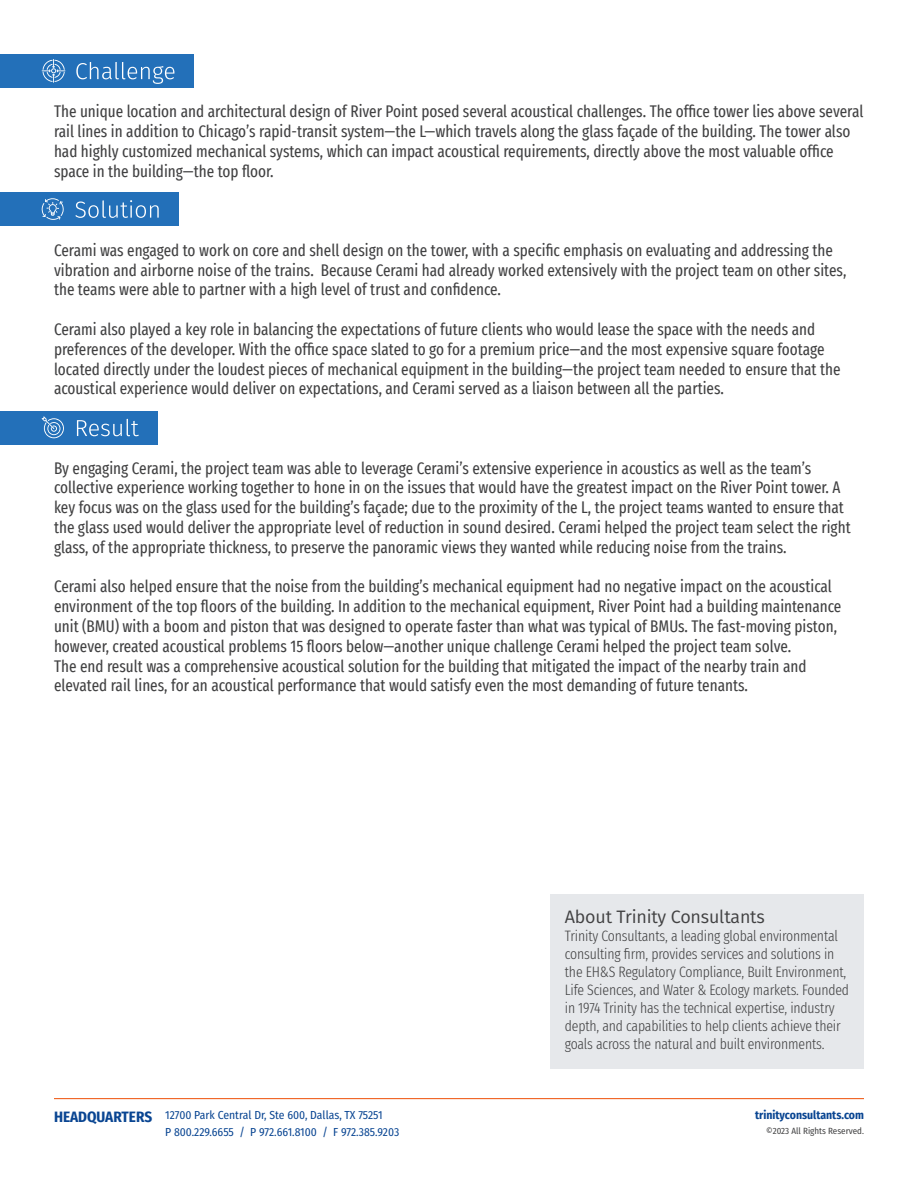
<style>
.page{position:relative;width:918px;height:1188px;background:#fff}
.page>*{position:absolute;margin:0;border:0;box-sizing:border-box;transform-origin:0 0}
.About_Trinity_titile{font:18px "Fira Sans";letter-spacing:-.01em;color:#414142}
.Case_Study_Body_Copy{font:extra-condensed 16.5px/19.8px "Fira Sans";color:#414142}
.About_Trinity_copy{font:300 extra-condensed 15px/18px "Fira Sans";letter-spacing:-.01em;color:#414142}
.t1{font:11.7px/16.5px "Fira Sans Condensed";color:#094592}
.t2{font:700 11.7px "Fira Sans Condensed";color:#094592}
.t3{font:9px "Fira Sans Condensed";color:#414142}
.s1{font-weight:700;font-size:15px}
</style>
<div class="page">
<hr style="left:54px;top:1098px;width:810px;height:1px;background:#f06222">
<div style="left:0;top:411px;width:157px;height:33px;background:#2370b9"></div>
<svg style="left:42px;top:416px;width:22px;height:22px"></svg>
<svg style="left:77px;top:419px;width:62px;height:17px"></svg>
<div style="left:0;top:192px;width:179px;height:34px;background:#2370b9"></div>
<svg style="left:42px;top:198px;width:22px;height:22px"></svg>
<svg style="left:75px;top:200px;width:84px;height:18px"></svg>
<div style="left:0;top:54px;width:194px;height:33px;background:#2370b9"></div>
<svg style="left:42px;top:59px;width:23px;height:24px"></svg>
<svg style="left:76px;top:62px;width:98px;height:22px"></svg>
<div style="left:551px;top:894px;width:313px;height:175px;background:#e6e8eb"></div>
<p class="Case_Study_Body_Copy" style="left:54px;top:101px;width:811px">The unique location and architectural design of River Point posed several acoustical challenges. The office tower lies above several rail lines in addition to Chicago’s rapid-transit system—the L—which travels along the glass façade of the building. The tower also had highly customized mechanical systems, which can impact acoustical requirements, directly above the most valuable office space in the building—the top floor.</p>
<p class="Case_Study_Body_Copy" style="left:54px;top:240px;width:794px">Cerami was engaged to work on core and shell design on the tower, with a specific emphasis on evaluating and addressing the vibration and airborne noise of the trains. Because Cerami had already worked extensively with the project team on other sites, the teams were able to partner with a high level of trust and confidence.</p>
<p class="Case_Study_Body_Copy" style="left:54px;top:319px;width:788px">Cerami also played a key role in balancing the expectations of future clients who would lease the space with the needs and preferences of the developer. With the office space slated to go for a premium price—and the most expensive square footage located directly under the loudest pieces of mechanical equipment in the building—the project team needed to ensure that the acoustical experience would deliver on expectations, and Cerami served as a liaison between all the parties.</p>
<p class="Case_Study_Body_Copy" style="left:54px;top:458px;width:798px">By engaging Cerami, the project team was able to leverage Cerami’s extensive experience in acoustics as well as the team’s collective experience working together to hone in on the issues that would have the greatest impact on the River Point tower. A key focus was on the glass used for the building’s façade; due to the proximity of the L, the project teams wanted to ensure that the glass used would deliver the appropriate level of reduction in sound desired. Cerami helped the project team select the right glass, of the appropriate thickness, to preserve the panoramic views they wanted while reducing noise from the trains.</p>
<p class="Case_Study_Body_Copy" style="left:54px;top:576px;width:789px">Cerami also helped ensure that the noise from the building’s mechanical equipment had no negative impact on the acoustical environment of the top floors of the building. In addition to the mechanical equipment, River Point had a building maintenance unit (BMU) with a boom and piston that was designed to operate faster than what was typical of BMUs. The fast-moving piston, however, created acoustical problems 15 floors below—another unique challenge Cerami helped the project team solve.</p>
<p class="Case_Study_Body_Copy" style="left:54px;top:656px;width:754px">The end result was a comprehensive acoustical solution for the building that mitigated the impact of the nearby train and elevated rail lines, for an acoustical performance that would satisfy even the most demanding of future tenants.</p>
<p class="t1" style="left:165px;top:1106px;width:236px;text-indent:-111px"><span class="s1">HEADQUARTERS</span> 12700 Park Central Dr, Ste 600, Dallas, TX 75251<br>P 800.229.6655 / P 972.661.8100 / F 972.385.9203</p>
<p class="About_Trinity_titile" style="left:565px;top:904px;width:202px">About Trinity Consultants</p>
<p class="About_Trinity_copy" style="left:565px;top:927px;width:286px">Trinity Consultants, a leading global environmental consulting firm, provides services and solutions in the EH&amp;S Regulatory Compliance, Built Environment, Life Sciences, and Water &amp; Ecology markets. Founded in 1974 Trinity has the technical expertise, industry depth, and capabilities to help clients achieve their goals across the natural and built environments.</p>
<p class="t2" style="left:755px;top:1105px;width:110px">trinityconsultants.com</p>
<p class="t3" style="left:766px;top:1124px;width:99px">©2023 All Rights Reserved.</p>
</div>
